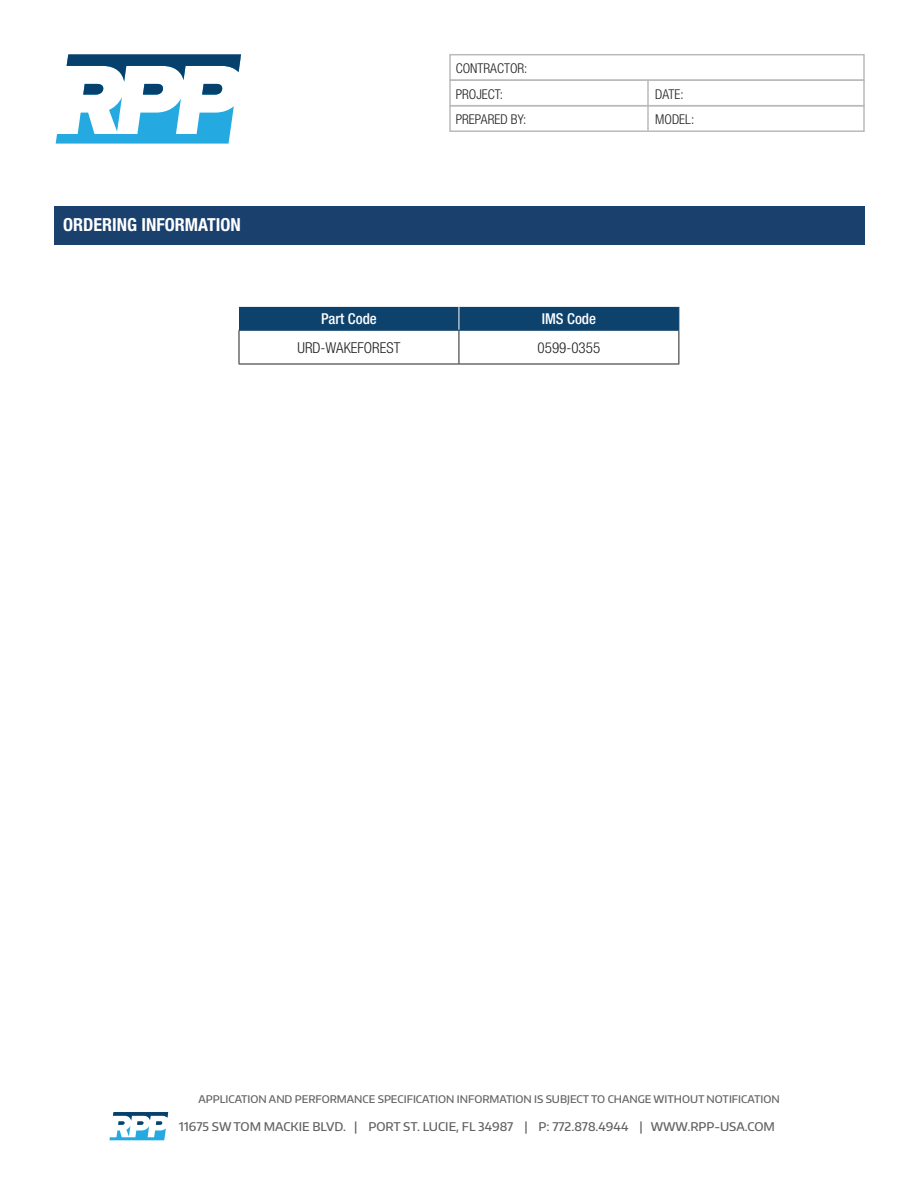
<style>
.page{position:relative;width:918px;height:1188px;background:#fff}
.page>*{position:absolute;margin:0;border:0;box-sizing:border-box;transform-origin:0 0}
.t1{font:700 condensed 18px "Helvetica Neue";color:#fff}
.Table_Body_Text{font:300 condensed 15px "Helvetica Neue";color:#231f20}
.t2{font:500 condensed 15px "Helvetica Neue";color:#fff}
.t3{font:300 condensed 13.5px "Helvetica Neue";color:#231f20}
.t4{font:500 12px "Encode Sans Normal";color:#636366}
.t5{font:500 10.5px "Encode Sans Normal";color:#636366}
</style>
<div class="page">
<svg style="left:56px;top:54px;width:185px;height:89px"></svg>
<div style="left:449px;top:54px;width:416px;height:27px;border:2px solid #babbbb"></div>
<div style="left:449px;top:79px;width:416px;height:27px;border:2px solid #babbbb"></div>
<hr style="left:647px;top:80px;width:2px;height:25px;background:#babbbb">
<div style="left:449px;top:105px;width:416px;height:27px;border:2px solid #babbbb"></div>
<hr style="left:647px;top:106px;width:2px;height:24px;background:#babbbb">
<div style="left:54px;top:206px;width:811px;height:39px;background:#1a406e"></div>
<hr style="left:459px;top:331px;width:1px;height:33px;background:#231f20">
<hr style="left:679px;top:331px;width:1px;height:33px;background:#231f20">
<hr style="left:239px;top:364px;width:220px;height:1px;background:#231f20">
<hr style="left:459px;top:364px;width:220px;height:1px;background:#231f20">
<div style="left:239px;top:307px;width:441px;height:23px;background:#0d426c"></div>
<hr style="left:239px;top:330px;width:220px;height:1px;background:#0d426c">
<hr style="left:459px;top:330px;width:220px;height:1px;background:#0d426c">
<hr style="left:239px;top:331px;width:1px;height:33px;background:#231f20">
<svg style="left:109px;top:1112px;width:59px;height:28px"></svg>
<p class="t1" style="left:63px;top:214px;width:179px">ORDERING INFORMATION</p>
<p class="t3" style="left:456px;top:61px;width:73px">CONTRACTOR:</p>
<p class="t3" style="left:456px;top:86px;width:49px">PROJECT:</p>
<p class="t3" style="left:655px;top:86px;width:30px">DATE:</p>
<p class="t3" style="left:456px;top:112px;width:72px">PREPARED BY:</p>
<p class="t3" style="left:655px;top:112px;width:41px">MODEL:</p>
<p class="t2" style="left:321px;top:310px;width:57px">Part Code</p>
<p class="t2" style="left:542px;top:310px;width:56px">IMS Code</p>
<p class="Table_Body_Text" style="left:298px;top:339px;width:104px">URD-WAKEFOREST</p>
<p class="Table_Body_Text" style="left:538px;top:339px;width:64px">0599-0355</p>
<p class="t5" style="left:199px;top:1092px;width:583px">APPLICATION AND PERFORMANCE SPECIFICATION INFORMATION IS SUBJECT TO CHANGE WITHOUT NOTIFICATION</p>
<p class="t4" style="left:179px;top:1119px;width:598px">11675 SW TOM MACKIE BLVD. | PORT ST. LUCIE, FL 34987 | P: 772.878.4944 | WWW.RPP-USA.COM</p>
</div>
